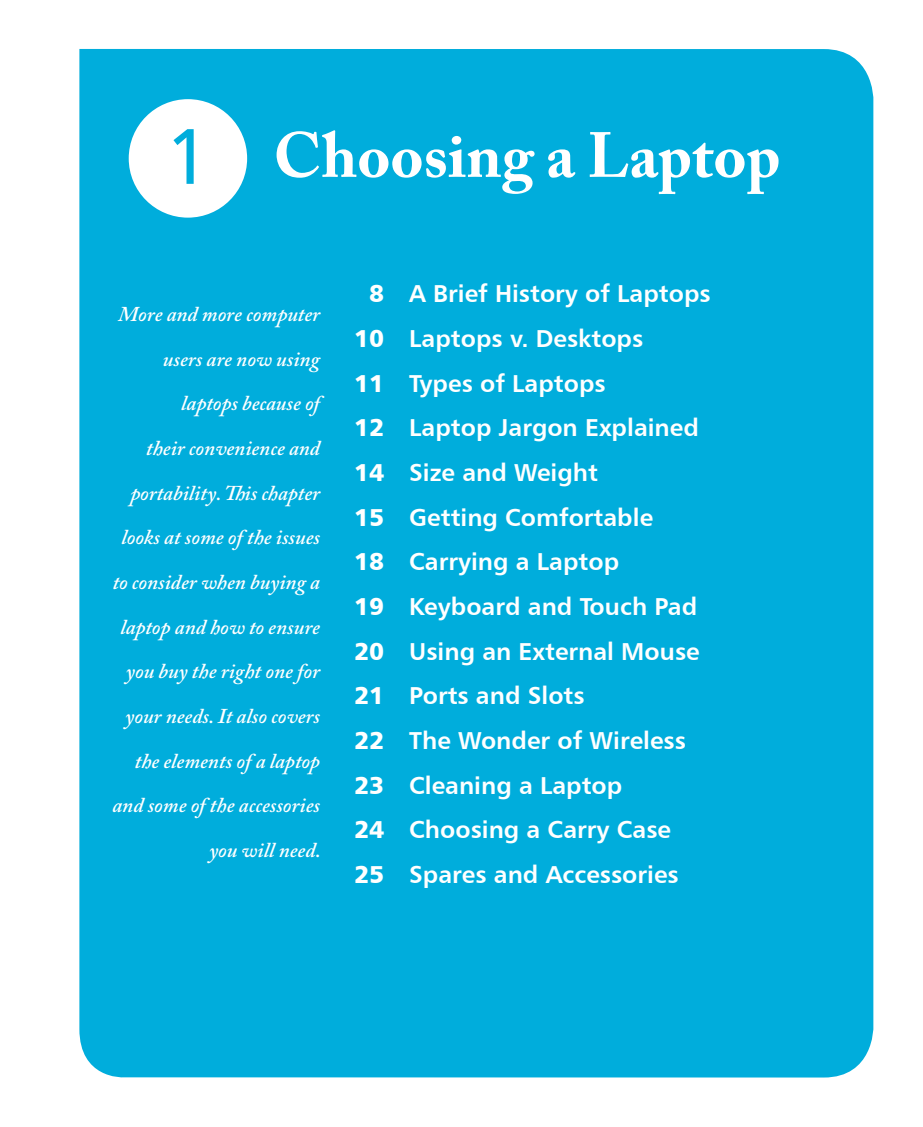
<style>
.page{position:relative;width:923px;height:1127px;background:#fff}
.page>*{position:absolute;margin:0;border:0;box-sizing:border-box;transform-origin:0 0}
.t1{font:700 63px "Adobe Caslon Pro";color:#fff}
.t2{font:24.5px/44.6px "Humanist 777 BT Bold B";color:#fff}
.t3{font:24.5px/44.6px "Humanist 777 BT Black B";color:#fff;text-align:justify}
.t4{font:italic 600 21px/44.6px "Adobe Caslon Pro";color:#fff;text-align:right}
.s1{font-family:"Humanist 777 BT Roman B";font-weight:400;font-size:78.75px;color:#00addc}
</style>
<div class="page">
<div style="left:79px;top:49px;width:794px;height:1029px;background:#00addc"></div>
<div style="left:129px;top:99px;width:118px;height:118px;background:#fff;border-radius:50%"></div>
<h1 class="t1" style="left:165px;top:118px;width:616px"><span class="s1">1</span> Choosing a Laptop</h1>
<p class="t4" style="left:112px;top:291px;width:210px">More and more computer users are now using laptops because of<br>their convenience and portability. This chapter looks at some of the issues to consider when buying a laptop and how to ensure you buy the right one for your needs. It also covers the elements of a laptop and some of the accessories you will need.</p>
<p class="t3" style="left:354px;top:270px;width:32px;text-indent:15px">8<br>10<br>11<br>12<br>14<br>15<br>18<br>19<br>20<br>21<br>22<br>23<br>24<br>25</p>
<p class="t2" style="left:409px;top:270px;width:303px">A Brief History of Laptops<br>Laptops v. Desktops<br>Types of Laptops<br>Laptop Jargon Explained<br>Size and Weight<br>Getting Comfortable<br>Carrying a Laptop<br>Keyboard and Touch Pad<br>Using an External Mouse<br>Ports and Slots<br>The Wonder of Wireless<br>Cleaning a Laptop<br>Choosing a Carry Case<br>Spares and Accessories</p>
</div>
